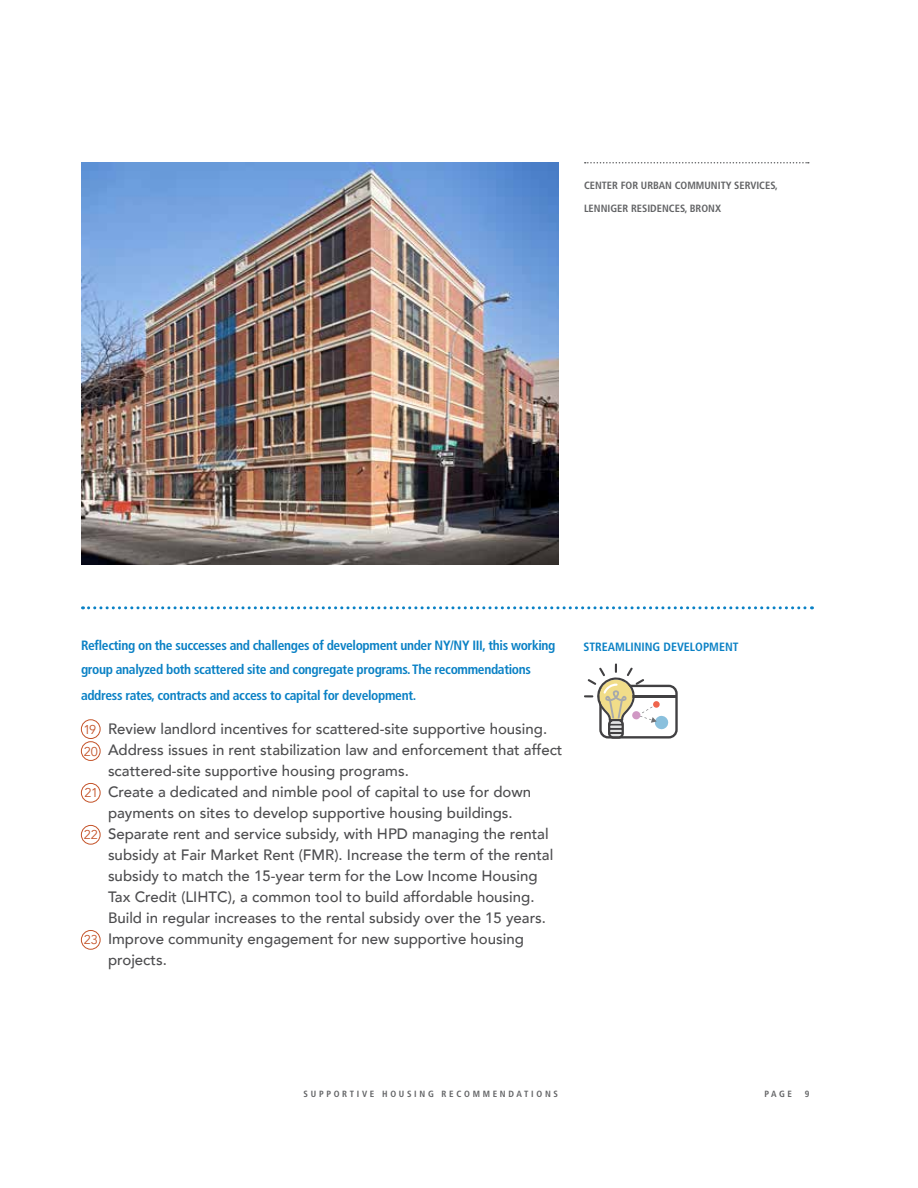
<style>
.page{position:relative;width:918px;height:1188px;background:#fff}
.page>*{position:absolute;margin:0;border:0;box-sizing:border-box;transform-origin:0 0}
.t1{font:500 15px/21px "Avenir";color:#4d4d4f}
.t2{font:700 condensed 13.5px/25.5px "Frutiger LT Std";letter-spacing:-.025em;color:#0a81c5}
.t3{font:12.75px/21.8px "Avenir";letter-spacing:-.005em;color:#c45329}
.t4{font:700 condensed 12px "Frutiger LT Std";color:#0a81c5}
.t5{font:700 condensed 10.5px/22.5px "Frutiger LT Std";color:#636466}
.t6{font:700 condensed 9px "Frutiger LT Std";letter-spacing:.3em;color:#636466}
</style>
<div class="page">
<svg style="left:89px;top:606px;width:724px;height:3px"></svg>
<svg style="left:585px;top:162px;width:224px;height:2px"></svg>
<div style="left:81px;top:719px;width:20px;height:20px;border:1px solid #c45329;border-radius:50%"></div>
<div style="left:81px;top:741px;width:20px;height:20px;border:1px solid #c45329;border-radius:50%"></div>
<div style="left:81px;top:783px;width:20px;height:20px;border:1px solid #c45329;border-radius:50%"></div>
<div style="left:81px;top:825px;width:20px;height:20px;border:1px solid #c45329;border-radius:50%"></div>
<div style="left:81px;top:930px;width:20px;height:20px;border:1px solid #c45329;border-radius:50%"></div>
<svg style="left:584px;top:663px;width:94px;height:76px"></svg>
<div style="left:653px;top:701px;width:7px;height:7px;background:#ef654d;border-radius:50%"></div>
<div style="left:632px;top:711px;width:9px;height:9px;background:#d098c4;border-radius:4px"></div>
<img style="left:81px;top:162px;width:478px;height:403px">
<p class="t5" style="left:584px;top:175px;width:195px">CENTER FOR URBAN COMMUNITY SERVICES,<br>LENNIGER RESIDENCES, BRONX</p>
<p class="t2" style="left:81px;top:633px;width:476px">Reflecting on the successes and challenges of development under NY/NY III, this working</p>
<p class="t4" style="left:584px;top:640px;width:157px">STREAMLINING DEVELOPMENT</p>
<p class="t2" style="left:81px;top:657px;width:452px">group analyzed both scattered site and congregate programs. The recommendations address rates, contracts and access to capital for development.</p>
<p class="t1" style="left:108px;top:718px;width:456px">Review landlord incentives for scattered-site supportive housing.<br>Address issues in rent stabilization law and enforcement that affect scattered-site supportive housing programs.<br>Create a dedicated and nimble pool of capital to use for down payments on sites to develop supportive housing buildings.<br>Separate rent and service subsidy, with HPD managing the rental subsidy at Fair Market Rent (FMR). Increase the term of the rental subsidy to match the 15-year term for the Low Income Housing Tax Credit (LIHTC), a common tool to build affordable housing.<br>Build in regular increases to the rental subsidy over the 15 years.<br>Improve community engagement for new supportive housing projects.</p>
<p class="t3" style="left:84px;top:719px;width:16px">19<br>20</p>
<p class="t3" style="left:85px;top:782px;width:15px">21</p>
<p class="t3" style="left:84px;top:824px;width:16px">22</p>
<p class="t3" style="left:84px;top:929px;width:16px">23</p>
<p class="t6" style="left:304px;top:1089px;width:256px">SUPPORTIVE HOUSING RECOMMENDATIONS</p>
<p class="t6" style="left:764px;top:1089px;width:29px">PAGE</p>
<p class="t6" style="left:805px;top:1089px;width:6px">9</p>
</div>
